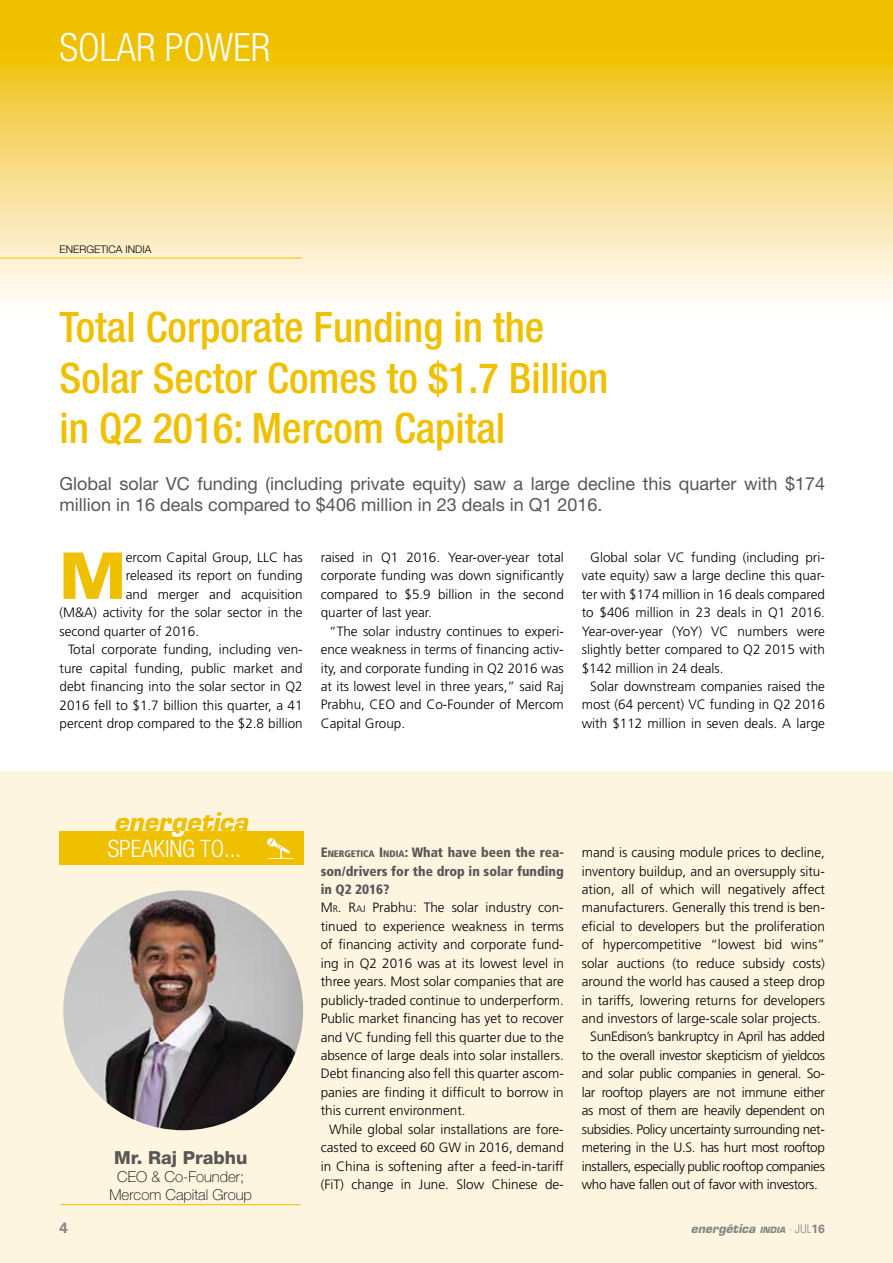
<style>
.page{position:relative;width:893px;height:1263px;background:#fff}
.page>*{position:absolute;margin:0;border:0;box-sizing:border-box;transform-origin:0 0}
.t1{font:900 66.3px "Frutiger";color:#efc000}
.t2{font:500 condensed 42px/50.4px "Helvetica Neue";color:#efc000}
.t3{font:300 condensed 39px "Helvetica Neue";color:#fff}
.t4{font:300 condensed 24px "Helvetica Neue";color:#fff}
.t5{font:18px/21px "Helvetica Neue";color:#575756}
.t6{font:800 18px "Helvetica Neue";color:#575756}
.t7{font:100 15px/18px "Helvetica Neue";color:#000;text-align:center}
.t8{font:700 15px "Univers";color:#878787}
.t9{font:300 13.5px/18.5px "Frutiger";color:#000;text-align:justify}
.t10{font:300 13.5px "Frutiger";letter-spacing:-.025em;color:#000}
.t11{font:italic 700 12px "Eurostile";color:#878787}
.t12{font:300 10.5px "Helvetica Neue";color:#000}
.s1{font-weight:900;font-stretch:condensed;color:#575756}
.s2{font-weight:900;font-stretch:condensed;font-size:9.45px;color:#575756}
.s3{font-style:inherit}
.s4{font-size:9.45px}
.s5{font-size:8.4px}
.s6{font-family:"Univers";font-weight:300;font-style:normal;font-stretch:condensed}
.s7{font-family:"Univers";font-style:normal}
</style>
<div class="page">
<svg style="left:0;top:0;width:893px;height:302px;background:#f6d870"></svg>
<hr style="left:0;top:258px;width:302px;height:1px;background:#efc000">
<div style="left:0;top:772px;width:893px;height:491px;background:#fef5e0"></div>
<img style="left:63px;top:890px;width:240px;height:240px;border-radius:120px">
<div style="left:60px;top:831px;width:244px;height:33px;background:#efc000"></div>
<svg style="left:267px;top:838px;width:27px;height:21px"></svg>
<svg style="left:115px;top:812px;width:134px;height:25px"></svg>
<hr style="left:61px;top:1204px;width:240px;height:1px;background:#efc000">
<h3 class="t3" style="left:60px;top:25px;width:212px">SO LAR POWER</h3>
<p class="t12" style="left:60px;top:243px;width:93px">ENERGETICA INDIA</p>
<h2 class="t2" style="left:60px;top:302px;width:550px">Total Corporate Funding in the<br>Solar Sector Comes to $1.7 Billion in Q2 2016: Mercom Capital</h2>
<h3 class="t5" style="left:60px;top:472px;width:767px">Global solar VC funding (including private equity) saw a large decline this quarter with $174 million in 16 deals compared to $406 million in 23 deals in Q1 2016.</h3>
<h1 class="t1" style="left:60px;top:536px;width:68px">M</h1>
<p class="t9" style="left:126px;top:548px;width:178px">ercom Capital Group, LLC has</p>
<p class="t9" style="left:582px;top:548px;width:245px;text-indent:9px">Global solar VC funding (including pri&shy;vate equity) saw a large decline this quar&shy;ter with $174 million in 16 deals compared to $406 million in 23 deals in Q1 2016.<br>Year-over-year (YoY) VC numbers were slightly better compared to Q2 2015 with $142 million in 24 deals.</p>
<p class="t9" style="left:582px;top:677px;width:245px;text-indent:9px">Solar downstream companies raised the most (64 percent) VC funding in Q2 2016 with $112 million in seven deals. A large</p>
<p class="t9" style="left:321px;top:548px;width:245px">raised in Q1 2016. Year-over-year total corporate funding was down significantly compared to $5.9 billion in the second quarter of last year.</p>
<p class="t9" style="left:321px;top:622px;width:245px;text-indent:9px">“The solar industry continues to experi&shy;ence weakness in terms of financing activ&shy;ity, and corporate funding in Q2 2016 was at its lowest level in three years,” said Raj Prabhu, CEO and Co-Founder of Mercom Capital Group.</p>
<p class="t9" style="left:126px;top:567px;width:178px">released its report on funding</p>
<p class="t9" style="left:126px;top:585px;width:178px">and merger and acquisition</p>
<p class="t9" style="left:60px;top:604px;width:245px">(M&amp;A) activity for the solar sector in the</p>
<p class="t9" style="left:60px;top:622px;width:141px">second quarter of 2016.</p>
<p class="t9" style="left:68px;top:640px;width:236px">Total corporate funding, including ven-</p>
<p class="t9" style="left:60px;top:659px;width:245px">ture capital funding, public market and</p>
<p class="t9" style="left:60px;top:677px;width:245px">debt financing into the solar sector in Q2</p>
<p class="t9" style="left:60px;top:696px;width:245px">2016 fell to $1.7 billion this quarter, a 41</p>
<p class="t9" style="left:60px;top:714px;width:245px">percent drop compared to the $2.8 billion</p>
<h3 class="t4" style="left:108px;top:835px;width:135px">SPEAKING TO...</h3>
<h3 class="t6" style="left:114px;top:1147px;width:135px">Mr. Raj Prabhu</h3>
<p class="t7" style="left:109px;top:1168px;width:144px">CEO &amp; Co-Founder;<br>Mercom Capital Group</p>
<p class="t9" style="left:321px;top:843px;width:245px;text-align:left"><span class="s1">E</span><span class="s2">NERGETICA</span> <span class="s1">I</span> <span class="s2">NDIA</span><span class="s1">:</span> <span class="s1">What have been the rea&shy;son/drivers for the drop in solar funding in Q2 2016?<br></span><span class="s3">M</span><span class="s4">r</span><span class="s3">. R</span><span class="s4">aj</span> Prabhu: The solar industry con&shy;tinued to experience weakness in terms of financing activity and corporate fund&shy;ing in Q2 2016 was at its lowest level in three years. Most solar companies that are publicly-traded continue to underperform.<br>Public market financing has yet to recover and VC funding fell this quarter due to the absence of large deals into solar installers.<br>Debt financing also fell this quarter ascom&shy;panies are finding it difficult to borrow in this current environment.</p>
<p class="t9" style="left:321px;top:1120px;width:245px;text-indent:9px">While global solar installations are fore&shy;casted to exceed 60 GW in 2016, demand in China is softening after a feed-in-tariff (FiT) change in June. Slow Chinese de-</p>
<p class="t9" style="left:582px;top:843px;width:245px">mand is causing module prices to decline,</p>
<p class="t9" style="left:582px;top:862px;width:245px">inventory buildup, and an oversupply situ-</p>
<p class="t9" style="left:582px;top:880px;width:245px">ation, all of which will negatively affect</p>
<p class="t9" style="left:582px;top:899px;width:245px">manufacturers. Generally this trend is ben-</p>
<p class="t9" style="left:582px;top:917px;width:245px">eficial to developers but the proliferation</p>
<p class="t9" style="left:582px;top:935px;width:245px">of hypercompetitive “lowest bid wins”</p>
<p class="t9" style="left:582px;top:954px;width:245px">solar auctions (to reduce subsidy costs)</p>
<p class="t9" style="left:582px;top:972px;width:245px">around the world has caused a steep drop</p>
<p class="t9" style="left:582px;top:991px;width:245px">in tariffs, lowering returns for developers</p>
<p class="t9" style="left:582px;top:1009px;width:241px">and investors of large-scale solar projects.</p>
<p class="t10" style="left:590px;top:1029px;width:236px">SunEdison’s bankruptcy in April has added</p>
<p class="t10" style="left:582px;top:1047px;width:245px">to the overall investor skepticism of yieldcos</p>
<p class="t10" style="left:582px;top:1066px;width:245px">and solar public companies in general. So-</p>
<p class="t10" style="left:582px;top:1084px;width:245px">lar rooftop players are not immune either</p>
<p class="t10" style="left:582px;top:1103px;width:245px">as most of them are heavily dependent on</p>
<p class="t10" style="left:582px;top:1121px;width:245px">subsidies. Policy uncertainty surrounding net-</p>
<p class="t10" style="left:582px;top:1140px;width:245px">metering in the U.S. has hurt most rooftop</p>
<p class="t10" style="left:582px;top:1158px;width:245px">installers, especially public rooftop companies</p>
<p class="t10" style="left:582px;top:1177px;width:238px">who have fallen out of favor with investors.</p>
<p class="t8" style="left:60px;top:1219px;width:10px">4</p>
<p class="t11" style="left:691px;top:1221px;width:136px">energética <span class="s5">india</span> <span class="s6">· JUL</span><span class="s7">16</span></p>
</div>
